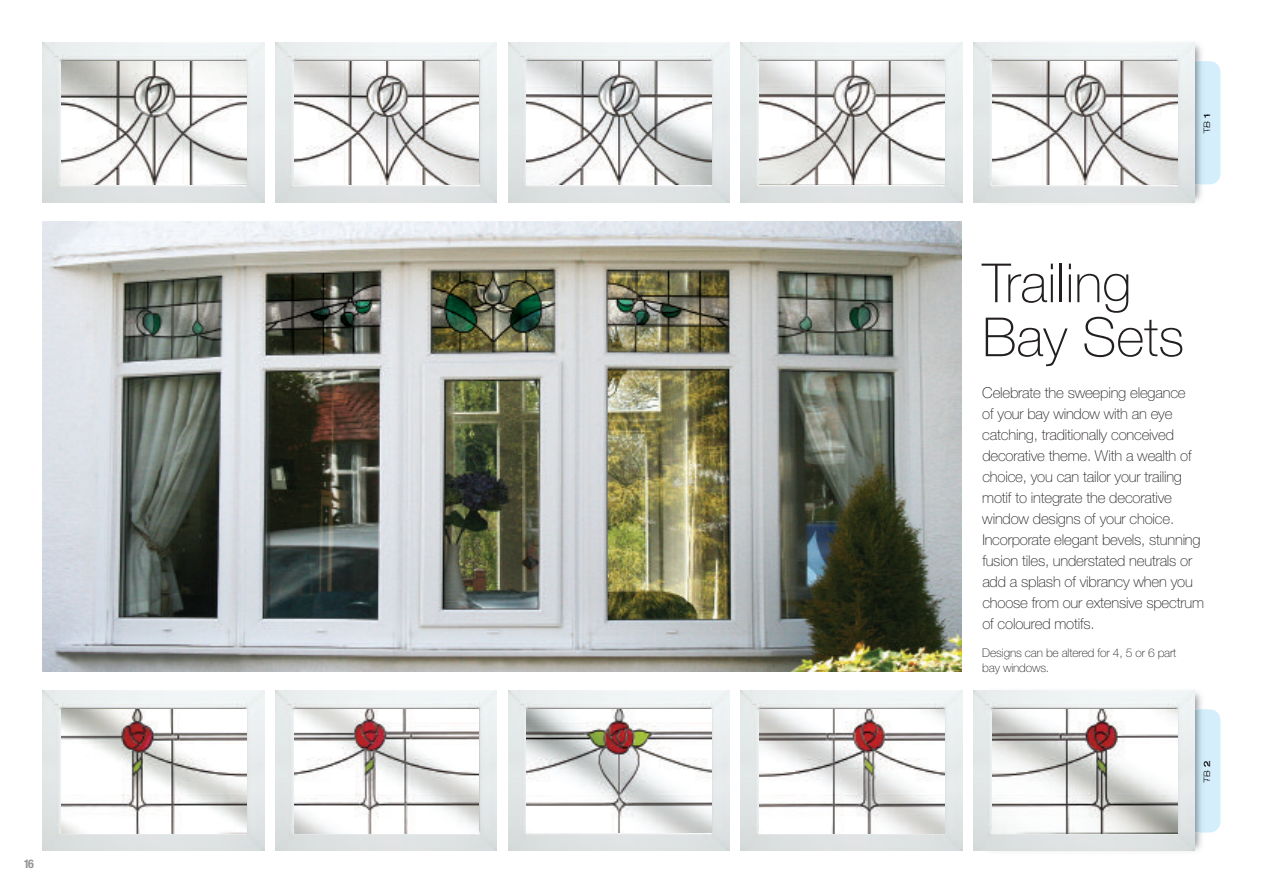
<style>
.page{position:relative;width:1263px;height:893px;background:#fff}
.page>*{position:absolute;margin:0;border:0;box-sizing:border-box;transform-origin:0 0}
.t1{font:100 54px/54px "Helvetica Neue";color:#231f20}
.t2{font:100 15px/21px "Helvetica Neue";letter-spacing:-.015em;color:#231f20}
.t3{font:100 12px/15px "Helvetica Neue";letter-spacing:-.015em;color:#231f20}
.t4{font:700 condensed 12px "Helvetica Neue";color:#939598}
.t5{font:300 expanded 9px "Helvetica Neue";color:#231f20}
.s1{font-weight:500}
</style>
<div class="page">
<img style="left:43px;top:221px;width:918px;height:451px">
<div style="left:1110px;top:61px;width:110px;height:123px;background:#d4effb;border-radius:11px"></div>
<img style="left:980px;top:42px;width:227px;height:161px">
<svg style="left:1203px;top:115px;width:4px;height:18px"></svg>
<img style="left:974px;top:43px;width:221px;height:159px">
<img style="left:992px;top:61px;width:185px;height:124px">
<img style="left:741px;top:43px;width:221px;height:159px">
<img style="left:760px;top:61px;width:184px;height:124px">
<img style="left:508px;top:43px;width:221px;height:159px">
<img style="left:527px;top:61px;width:185px;height:123px">
<img style="left:276px;top:43px;width:221px;height:159px">
<img style="left:294px;top:61px;width:185px;height:124px">
<img style="left:43px;top:43px;width:221px;height:159px">
<img style="left:62px;top:61px;width:184px;height:124px">
<div style="left:1110px;top:709px;width:110px;height:123px;background:#d4effb;border-radius:11px"></div>
<img style="left:980px;top:690px;width:227px;height:161px">
<svg style="left:1203px;top:761px;width:4px;height:22px"></svg>
<img style="left:974px;top:691px;width:221px;height:159px">
<img style="left:992px;top:709px;width:185px;height:124px">
<img style="left:741px;top:691px;width:221px;height:159px">
<img style="left:760px;top:709px;width:184px;height:124px">
<img style="left:508px;top:691px;width:221px;height:159px">
<img style="left:527px;top:709px;width:185px;height:123px">
<img style="left:276px;top:691px;width:221px;height:159px">
<img style="left:294px;top:709px;width:185px;height:124px">
<img style="left:43px;top:691px;width:221px;height:159px">
<img style="left:62px;top:709px;width:184px;height:124px">
<p class="t4" style="left:24px;top:859px;width:12px">16</p>
<p class="t5" style="left:1203px;top:133px;width:21px;rotate:-90deg">TB <span class="s1">1</span></p>
<h1 class="t1" style="left:982px;top:261px;width:203px">Trailing<br>Bay Sets</h1>
<p class="t2" style="left:982px;top:383px;width:223px">Celebrate the sweeping elegance<br>of your bay window with an eye catching, traditionally conceived decorative theme. With a wealth of choice, you can tailor your trailing motif to integrate the decorative window designs of your choice.<br>Incorporate elegant bevels, stunning fusion tiles, understated neutrals or add a splash of vibrancy when you choose from our extensive spectrum of coloured motifs.</p>
<p class="t3" style="left:982px;top:646px;width:195px">Designs can be altered for 4, 5 or 6 part bay windows.</p>
<p class="t5" style="left:1203px;top:783px;width:23px;rotate:-90deg">TB <span class="s1">2</span></p>
</div>
